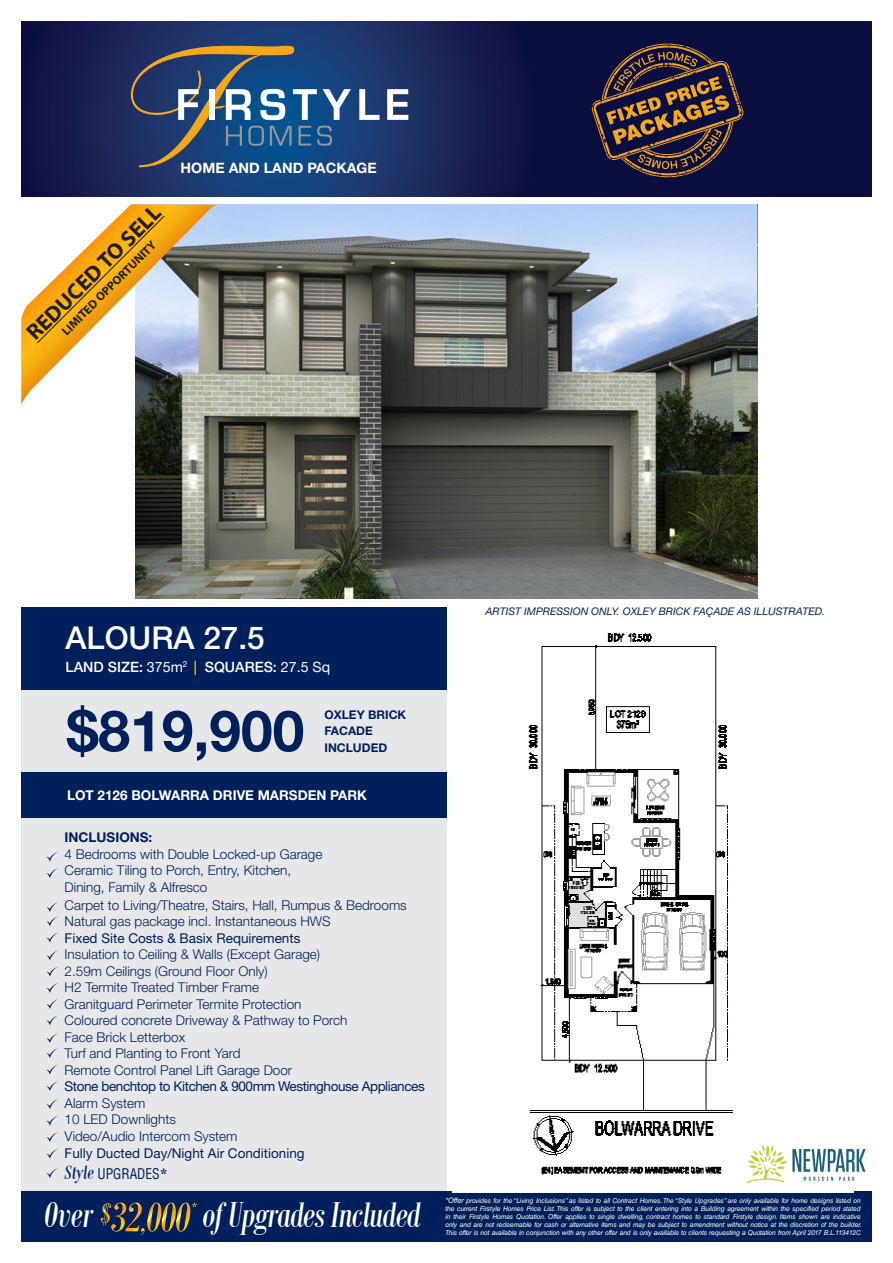
<style>
.page{position:relative;width:893px;height:1263px;background:#fff}
.page>*{position:absolute;margin:0;border:0;box-sizing:border-box;transform-origin:0 0}
.t1{font:700 57px "Helvetica Neue LT Std";color:#00205b}
.t2{font:italic 39px "Bodoni MT Condensed";letter-spacing:-.02em;color:#fff}
.t3{font:500 31.5px "Helvetica Neue LT Std";color:#fff}
.t4{font:700 22.35px "Myriad Pro";color:#231f20}
.t5{font:700 14.4px "Helvetica Neue LT Std";color:#fff}
.t6{font:condensed 14.4px "Helvetica LT Std";color:#00205b;scale:.93 1}
.t7{font:500 14.25px "Helvetica Neue LT Std";color:#fff}
.t8{font:300 13.5px "Helvetica Neue LT Std";color:#00205b}
.t9{font:13.5px "Helvetica Neue LT Std";color:#00205b}
.t10{font:13.5px "Helvetica Neue LT Std";letter-spacing:-.03em;color:#00205b}
.t11{font:700 13.5px "Helvetica Neue LT Std";color:#fff}
.t12{font:700 13.5px "Helvetica Neue LT Std";color:#00205b}
.t13{font:700 12.15px "Myriad Pro";color:#231f20}
.t14{font:700 12px "Helvetica Neue LT Std";color:#00205b}
.t15{font:italic 10.5px "Helvetica Neue LT Std";color:#00205b}
.t16{font:italic 6.75px/8.1px "Helvetica LT Std";letter-spacing:-.02em;color:#fff}
.s1{font-weight:400}
.s2{color:#ffa700}
.s3{font-family:"Bodoni MT Condensed";font-style:italic;font-stretch:normal;font-size:21px}
.s4{font-family:"Bodoni MT Condensed";font-weight:700;font-style:italic;font-stretch:normal;font-size:16.5px}
.s5{font-size:7.5px}
</style>
<div class="page">
<div style="left:21px;top:678px;width:425px;height:513px;background:#e6e7e9"></div>
<div style="left:21px;top:772px;width:425px;height:46px;background:#00205b"></div>
<div style="left:21px;top:608px;width:425px;height:82px;background:#00205b"></div>
<div style="left:21px;top:1191px;width:851px;height:51px;background:#00205b"></div>
<img style="left:136px;top:204px;width:621px;height:394px">
<img style="left:21px;top:21px;width:851px;height:175px">
<svg style="left:359px;top:89px;width:21px;height:31px"></svg>
<svg style="left:387px;top:89px;width:21px;height:31px"></svg>
<svg style="left:131px;top:46px;width:220px;height:121px;background:#3b5a7e"></svg>
<svg style="left:592px;top:44px;width:151px;height:133px;background:#413236"></svg>
<img style="left:453px;top:633px;width:401px;height:559px">
<svg style="left:101px;top:1202px;width:96px;height:33px"></svg>
<img style="left:745px;top:1143px;width:121px;height:40px">
<svg style="left:47px;top:868px;width:10px;height:10px"></svg>
<svg style="left:47px;top:902px;width:10px;height:24px"></svg>
<svg style="left:47px;top:933px;width:10px;height:9px"></svg>
<svg style="left:47px;top:950px;width:10px;height:10px"></svg>
<svg style="left:47px;top:967px;width:10px;height:9px"></svg>
<svg style="left:47px;top:983px;width:10px;height:9px"></svg>
<svg style="left:47px;top:999px;width:10px;height:10px"></svg>
<svg style="left:47px;top:1015px;width:10px;height:10px"></svg>
<svg style="left:47px;top:1033px;width:10px;height:25px"></svg>
<svg style="left:47px;top:1065px;width:10px;height:9px"></svg>
<svg style="left:47px;top:1081px;width:10px;height:10px"></svg>
<svg style="left:47px;top:1099px;width:10px;height:10px"></svg>
<svg style="left:47px;top:1116px;width:10px;height:9px"></svg>
<svg style="left:47px;top:1132px;width:10px;height:10px"></svg>
<svg style="left:47px;top:1149px;width:10px;height:9px"></svg>
<svg style="left:47px;top:852px;width:10px;height:9px"></svg>
<svg style="left:47px;top:1168px;width:10px;height:10px"></svg>
<svg style="left:21px;top:204px;width:200px;height:201px"></svg>
<p class="t4" style="left:20px;top:326px;width:181px;rotate:-45deg">REDUCED TO SELL</p>
<p class="t13" style="left:58px;top:327px;width:129px;rotate:-45deg">LIMITED OPPORTUNITY</p>
<p class="t5" style="left:181px;top:159px;width:198px">HOME AND LAND PACKAGE</p>
<p class="t3" style="left:66px;top:619px;width:201px">ALOURA 27.5</p>
<p class="t7" style="left:66px;top:658px;width:266px">LAND SIZE: <span class="s1">375m</span><sup>2</sup> <span class="s2">|</span> SQUARES: <span class="s1">27.5 Sq</span></p>
<p class="t1" style="left:67px;top:696px;width:239px">$819,900</p>
<p class="t14" style="left:324px;top:707px;width:83px">OXLEY BRICK</p>
<p class="t14" style="left:324px;top:723px;width:50px">FACADE</p>
<p class="t14" style="left:324px;top:740px;width:64px">INCLUDED</p>
<p class="t11" style="left:67px;top:786px;width:301px">LOT 2126 BOLWARRA DRIVE MARSDEN PARK</p>
<p class="t12" style="left:65px;top:829px;width:89px">INCLUSIONS:</p>
<p class="t8" style="left:65px;top:845px;width:259px">4 Bedrooms with Double Locked-up Garage</p>
<p class="t8" style="left:65px;top:862px;width:228px">Ceramic Tiling to Porch, Entry, Kitchen,</p>
<p class="t8" style="left:65px;top:878px;width:144px">Dining, Family &amp; Alfresco</p>
<p class="t8" style="left:65px;top:896px;width:344px">Carpet to Living/Theatre, Stairs, Hall, Rumpus &amp; Bedrooms</p>
<p class="t8" style="left:65px;top:913px;width:268px">Natural gas package incl. Instantaneous HWS</p>
<p class="t9" style="left:65px;top:930px;width:237px">Fixed Site Costs &amp; Basix Requirements</p>
<p class="t8" style="left:65px;top:946px;width:257px">Insulation to Ceiling &amp; Walls (Except Garage)</p>
<p class="t8" style="left:65px;top:962px;width:205px">2.59m Ceilings (Ground Floor Only)</p>
<p class="t8" style="left:65px;top:979px;width:196px">H2 Termite Treated Timber Frame</p>
<p class="t8" style="left:65px;top:995px;width:238px">Granitguard Perimeter Termite Protection</p>
<p class="t8" style="left:65px;top:1012px;width:284px">Coloured concrete Driveway &amp; Pathway to Porch</p>
<p class="t8" style="left:65px;top:1028px;width:122px">Face Brick Letterbox</p>
<p class="t8" style="left:65px;top:1045px;width:177px">Turf and Planting to Front Yard</p>
<p class="t8" style="left:65px;top:1061px;width:229px">Remote Control Panel Lift Garage Door</p>
<p class="t10" style="left:65px;top:1078px;width:362px">Stone benchtop to Kitchen &amp; 900mm Westinghouse Appliances</p>
<p class="t8" style="left:65px;top:1094px;width:82px">Alarm System</p>
<p class="t8" style="left:65px;top:1111px;width:113px">10 LED Downlights</p>
<p class="t8" style="left:65px;top:1127px;width:174px">Video/Audio Intercom System</p>
<p class="t9" style="left:65px;top:1145px;width:242px">Fully Ducted Day/Night Air Conditioning</p>
<p class="t6" style="left:65px;top:1164px;width:111px"><span class="s3">Style</span> UPGRADES<span class="s4">*</span></p>
<p class="t15" style="left:486px;top:605px;width:341px">ARTIST IMPRESSION ONLY. OXLEY BRICK FAÇADE AS ILLUSTRATED.</p>
<p class="t2" style="left:44px;top:1191px;width:51px">Over</p>
<p class="t2" style="left:202px;top:1191px;width:220px">of Upgrades Included</p>
<p class="t16" style="left:445px;top:1196px;width:418px"><span class="s5">*Offer</span> provides for the “Living Inclusions” as listed to all Contract Homes. The “Style Upgrades” are only available for home designs listed on the current Firstyle Homes Price List. This offer is subject to the client entering into a Building agreement within the specified period stated in their Firstyle Homes Quotation. Offer applies to single dwelling, contract homes to standard Firstyle design. Items shown are indicative only and are not redeemable for cash or alternative items and may be subject to amendment without notice at the discretion of the builder.</p>
<p class="t16" style="left:445px;top:1228px;width:417px">This offer is not available in conjunction with any other offer and is only available to clients requesting a Quotation from April 2017 B.L.113412C</p>
</div>
